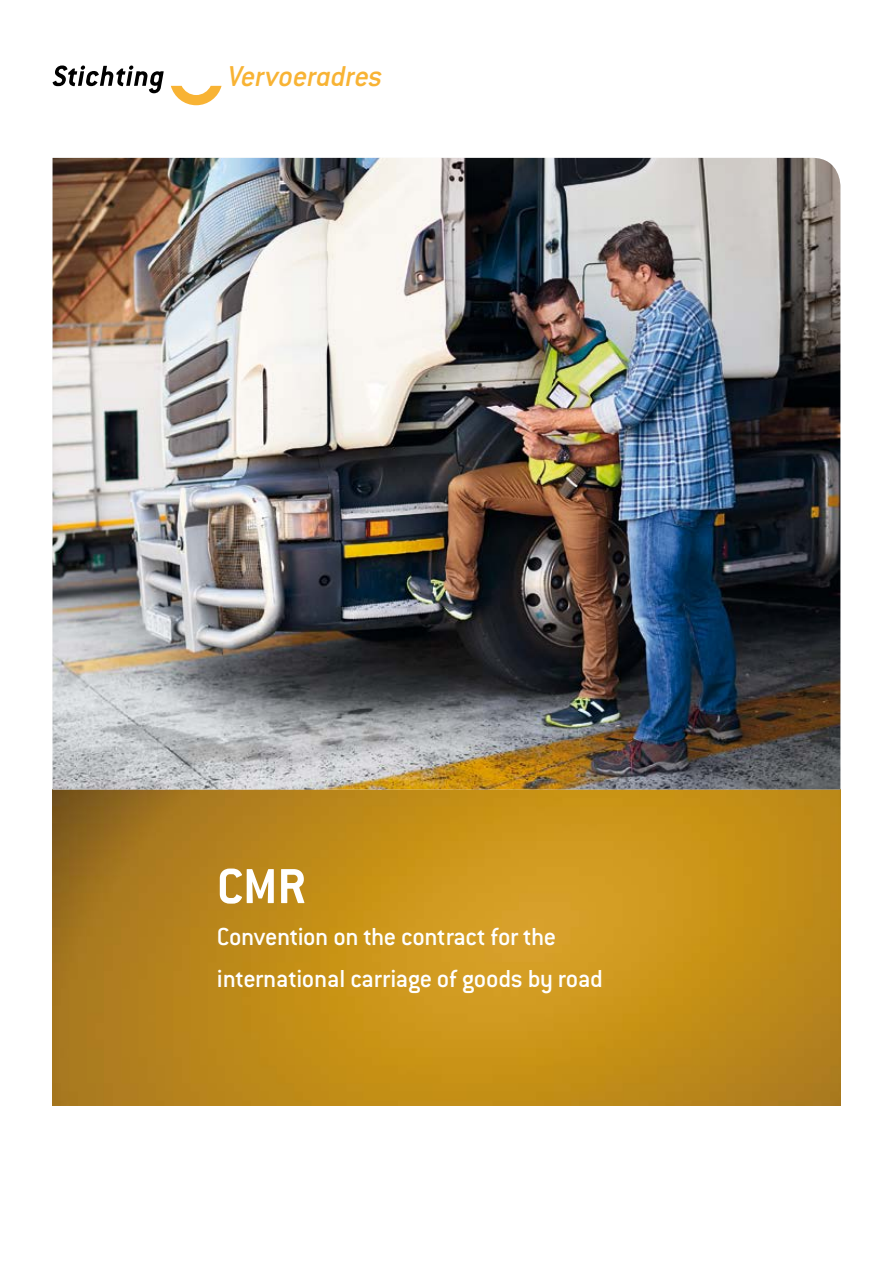
<style>
.page{position:relative;width:893px;height:1263px;background:#fff}
.page>*{position:absolute;margin:0;border:0;box-sizing:border-box;transform-origin:0 0}
.t1{font:700 54px "Conduit ITC";color:#fff}
.t2{font:italic 500 31.5px "Conduit ITC Pro";letter-spacing:-.015em;color:#f8b334}
.t3{font:500 27px/42px "Conduit ITC";letter-spacing:-.015em;color:#fff}
</style>
<div class="page">
<svg style="left:53px;top:66px;width:111px;height:27px"></svg>
<svg style="left:171px;top:86px;width:51px;height:19px"></svg>
<img style="left:53px;top:789px;width:787px;height:316px">
<img style="left:53px;top:158px;width:787px;height:631px">
<p class="t2" style="left:228px;top:58px;width:156px">Vervoeradres</p>
<h1 class="t1" style="left:217px;top:855px;width:90px">CMR</h1>
<p class="t3" style="left:217px;top:915px;width:387px">Convention on the contract for the international carriage of goods by road</p>
</div>
